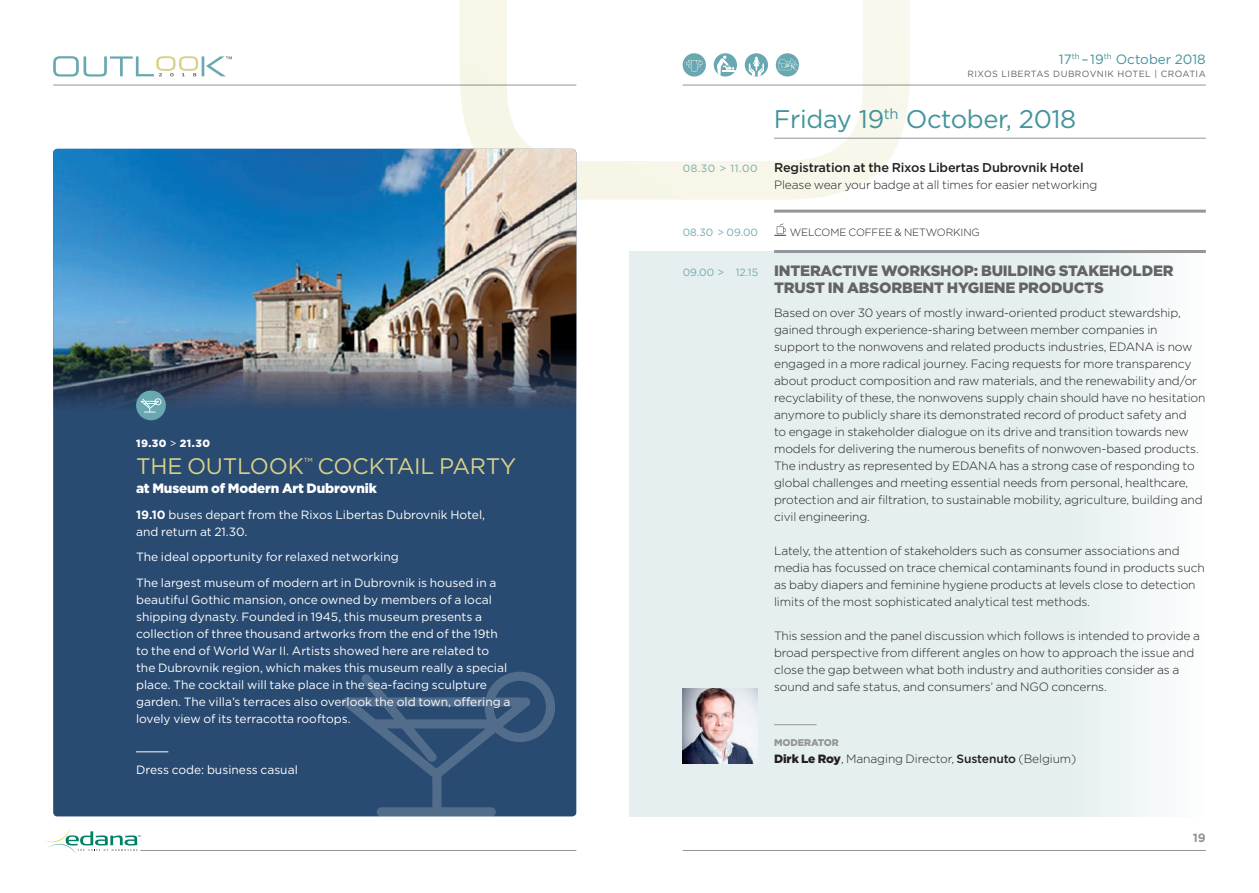
<style>
.page{position:relative;width:1259px;height:893px;background:#fff}
.page>*{position:absolute;margin:0;border:0;box-sizing:border-box;transform-origin:0 0}
.t1{font:25.5px "Gotham";letter-spacing:-.015em;color:#43949b}
.t2{font:22.5px "Gotham";letter-spacing:-.01em;color:#d9d188}
.t3{font:900 15px/17px "Gotham";letter-spacing:-.01em;color:#636366}
.t4{font:900 13.5px "Gotham";letter-spacing:-.01em;color:#fff}
.t5{font:13.5px "Gotham";color:#43949b}
.t6{font:500 12.75px "Gotham";letter-spacing:-.01em;color:#231f20}
.t7{font:300 12px/17px "Gotham";letter-spacing:-.01em;color:#231f20}
.t8{font:12px/17px "Gotham";color:#fff}
.t9{font:700 12px "Gotham";color:#939598}
.t10{font:300 10.5px "Gotham";letter-spacing:-.01em;color:#231f20}
.t11{font:10.5px "Gotham";letter-spacing:.025em;color:#72abaf}
.t12{font:900 10.5px "Gotham";letter-spacing:.05em;color:#fff}
.t13{font:900 9.75px "Gotham";letter-spacing:-.01em;color:#939598}
.t14{font:9px "Gotham";letter-spacing:.05em;color:#636366}
.s1{font-weight:400}
.s2{font-weight:700}
.s3{font-weight:400;font-size:10.5px;color:#72abaf}
.s4{font-weight:900}
.s5{font-weight:500}
</style>
<div class="page">
<hr style="left:682px;top:850px;width:523px;height:1px;background:#939598">
<svg style="left:45px;top:828px;width:95px;height:26px"></svg>
<hr style="left:140px;top:850px;width:436px;height:1px;background:#939598">
<hr style="left:53px;top:85px;width:523px;height:1px;background:#939598">
<hr style="left:682px;top:85px;width:523px;height:1px;background:#939598">
<svg style="left:459px;top:0;width:451px;height:200px"></svg>
<svg style="left:713px;top:53px;width:24px;height:24px"></svg>
<svg style="left:717px;top:55px;width:20px;height:22px"></svg>
<svg style="left:745px;top:53px;width:23px;height:24px"></svg>
<svg style="left:749px;top:57px;width:15px;height:20px"></svg>
<div style="left:776px;top:53px;width:23px;height:24px;background:#69a8b0;border-radius:50%"></div>
<svg style="left:778px;top:59px;width:21px;height:12px"></svg>
<div style="left:682px;top:53px;width:24px;height:24px;background:#69a8b0;border-radius:50%"></div>
<svg style="left:686px;top:60px;width:16px;height:12px"></svg>
<svg style="left:53px;top:56px;width:179px;height:21px"></svg>
<div style="left:53px;top:149px;width:523px;height:667px;background:#294a71;border-radius:4px"></div>
<img style="left:53px;top:149px;width:523px;height:260px">
<svg style="left:342px;top:672px;width:213px;height:144px"></svg>
<div style="left:136px;top:391px;width:30px;height:29px;background:#69a8b0;border-radius:50%"></div>
<svg style="left:140px;top:398px;width:21px;height:14px"></svg>
<hr style="left:136px;top:752px;width:32px;height:1px;background:#fff">
<div style="left:629px;top:251px;width:576px;height:565px;background:#e5eff0"></div>
<hr style="left:774px;top:210px;width:431px;height:3px;background:#939598">
<svg style="left:774px;top:223px;width:12px;height:13px"></svg>
<hr style="left:774px;top:250px;width:431px;height:3px;background:#939598">
<hr style="left:774px;top:724px;width:42px;height:1px;background:#939598">
<img style="left:682px;top:689px;width:75px;height:74px">
<hr style="left:774px;top:138px;width:431px;height:1px;background:#939598">
<p class="t12" style="left:136px;top:437px;width:75px">19.30 <span class="s1">&gt;</span> 21.30</p>
<h2 class="t2" style="left:136px;top:454px;width:382px">THE OUTLOOK<sup>™</sup> COCKTAIL PARTY</h2>
<p class="t4" style="left:136px;top:481px;width:242px">at Museum of Modern Art Dubrovnik</p>
<p class="t8" style="left:136px;top:506px;width:350px"><span class="s2">19.10</span> buses depart from the Rixos Libertas Dubrovnik Hotel, and return at 21.30.</p>
<p class="t8" style="left:136px;top:544px;width:362px;line-height:25.5px">The ideal opportunity for relaxed networking<br>The largest museum of modern art in Dubrovnik is housed in a</p>
<p class="t8" style="left:136px;top:591px;width:376px">beautiful Gothic mansion, once owned by members of a local shipping dynasty. Founded in 1945, this museum presents a collection of three thousand artworks from the end of the 19th to the end of World War II. Artists showed here are related to the Dubrovnik region, which makes this museum really a special place. The cocktail will take place in the sea-facing sculpture garden. The villa’s terraces also overlook the old town, offering a lovely view of its terracotta rooftops.</p>
<p class="t8" style="left:136px;top:761px;width:163px">Dress code: business casual</p>
<p class="t5" style="left:1058px;top:52px;width:148px">17<sup>th</sup> –19<sup>th</sup> October 2018</p>
<p class="t14" style="left:967px;top:68px;width:240px">RIXOS LIBERTAS DUBROVNIK HOTEL | CROATIA</p>
<h1 class="t1" style="left:774px;top:104px;width:304px">Friday 19<sup>th</sup> October, 2018</h1>
<p class="t11" style="left:682px;top:163px;width:76px">08.30 &gt; 11.00</p>
<p class="t6" style="left:774px;top:160px;width:311px">Registration at the Rixos Libertas Dubrovnik Hotel</p>
<p class="t7" style="left:774px;top:176px;width:325px">Please wear your badge at all times for easier networking</p>
<p class="t11" style="left:682px;top:226px;width:77px">08.30 &gt; 09.00</p>
<p class="t10" style="left:789px;top:227px;width:192px">WELCOME COFFEE &amp; NETWORKING</p>
<p class="t3" style="left:774px;top:262px;width:401px;text-indent:-91px"><span class="s3">09.00 &gt; 12.15</span> INTERACTIVE WORKSHOP: BUILDING STAKEHOLDER<br>TRUST IN ABSORBENT HYGIENE PRODUCTS</p>
<p class="t7" style="left:774px;top:304px;width:433px">Based on over 30 years of mostly inward-oriented product stewardship, gained through experience-sharing between member companies in support to the nonwovens and related products industries, EDANA is now engaged in a more radical journey. Facing requests for more transparency about product composition and raw materials, and the renewability and/or recyclability of these, the nonwovens supply chain should have no hesitation anymore to publicly share its demonstrated record of product safety and<br>to engage in stakeholder dialogue on its drive and transition towards new models for delivering the numerous benefits of nonwoven-based products.<br>The industry as represented by EDANA has a strong case of responding to global challenges and meeting essential needs from personal, healthcare, protection and air filtration, to sustainable mobility, agriculture, building and civil engineering.</p>
<p class="t7" style="left:774px;top:542px;width:432px">Lately, the attention of stakeholders such as consumer associations and media has focussed on trace chemical contaminants found in products such as baby diapers and feminine hygiene products at levels close to detection limits of the most sophisticated analytical test methods.</p>
<p class="t7" style="left:774px;top:627px;width:427px">This session and the panel discussion which follows is intended to provide a broad perspective from different angles on how to approach the issue and close the gap between what both industry and authorities consider as a sound and safe status, and consumers’ and NGO concerns.</p>
<p class="t13" style="left:774px;top:737px;width:66px">MODERATOR</p>
<p class="t7" style="left:774px;top:750px;width:304px"><span class="s4">Dirk Le Roy</span>, Managing Director, <span class="s5">Sustenuto</span> (Belgium)</p>
<p class="t9" style="left:1192px;top:831px;width:15px">19</p>
</div>
